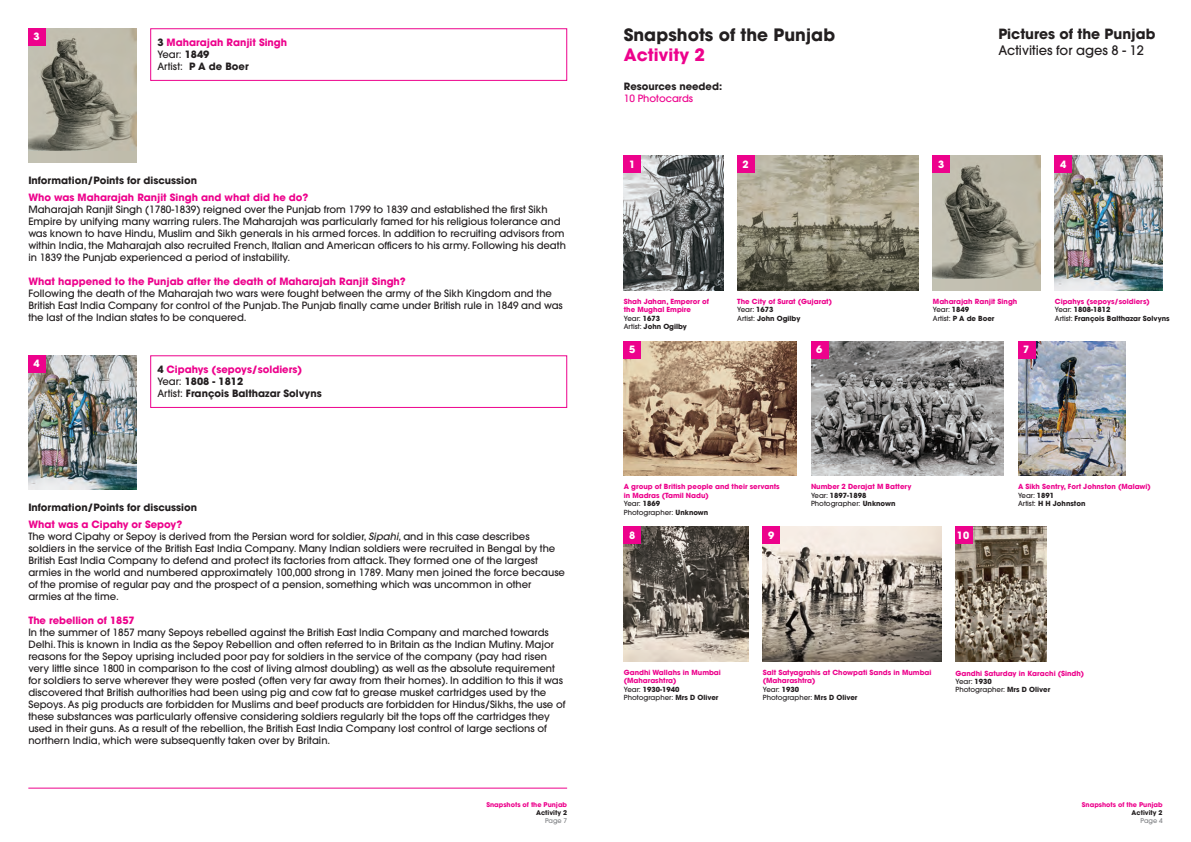
<style>
.page{position:relative;width:1191px;height:842px;background:#fff}
.page>*{position:absolute;margin:0;border:0;box-sizing:border-box;transform-origin:0 0}
.t1{font:700 17px "Avant Garde";color:#231f20}
.t2{font:700 17px "Avant Garde";color:#ed028c}
.t3{font:700 14px "Avant Garde";color:#231f20}
.t4{font:500 13px "Avant Garde";color:#231f20}
.t5{font:500 10px/12px "Avant Garde";color:#231f20}
.t6{font:700 10px/12px "Avant Garde";color:#ed028c}
.t7{font:700 10px/12px "Avant Garde";color:#231f20}
.t8{font:700 10px "Avant Garde";color:#fff}
.t9{font:500 10px "Avant Garde";color:#ed028c}
.t10{font:700 7px/8.4px "Avant Garde";color:#ed028c}
.t11{font:700 7px/8.4px "Avant Garde";color:#231f20}
.t12{font:700 6.5px "Avant Garde";color:#ed028c}
.t13{font:700 6.5px "Avant Garde";color:#231f20}
.t14{font:500 6.5px "Avant Garde";color:#808285}
.s1{color:#231f20}
.s2{font-weight:500;color:#231f20}
.s3{color:#ed028c}
.s4{font-weight:500}
.s5{font-weight:700;color:#ed028c}
.s6{font-style:italic}
</style>
<div class="page">
<img style="left:624px;top:156px;width:99px;height:134px">
<img style="left:737px;top:156px;width:181px;height:134px">
<img style="left:933px;top:156px;width:107px;height:134px">
<img style="left:624px;top:341px;width:173px;height:135px">
<img style="left:1018px;top:341px;width:107px;height:135px">
<img style="left:763px;top:527px;width:178px;height:134px">
<img style="left:955px;top:527px;width:91px;height:134px">
<div style="left:624px;top:156px;width:17px;height:17px;background:#ed028c"></div>
<div style="left:737px;top:156px;width:17px;height:17px;background:#ed028c"></div>
<div style="left:933px;top:156px;width:17px;height:17px;background:#ed028c"></div>
<div style="left:624px;top:341px;width:17px;height:17px;background:#ed028c"></div>
<img style="left:1054px;top:156px;width:108px;height:134px">
<div style="left:1054px;top:156px;width:17px;height:17px;background:#ed028c"></div>
<div style="left:955px;top:527px;width:17px;height:17px;background:#ed028c"></div>
<div style="left:763px;top:527px;width:17px;height:17px;background:#ed028c"></div>
<div style="left:1018px;top:341px;width:17px;height:17px;background:#ed028c"></div>
<img style="left:624px;top:527px;width:124px;height:134px">
<div style="left:624px;top:527px;width:17px;height:17px;background:#ed028c"></div>
<img style="left:811px;top:341px;width:192px;height:135px">
<div style="left:811px;top:341px;width:17px;height:17px;background:#ed028c"></div>
<hr style="left:28px;top:788px;width:539px;height:1px;background:#ed028c">
<div style="left:150px;top:28px;width:417px;height:53px;border:1px solid #ed028c"></div>
<img style="left:28px;top:28px;width:108px;height:135px">
<div style="left:28px;top:28px;width:17px;height:17px;background:#ed028c"></div>
<div style="left:150px;top:355px;width:417px;height:53px;border:1px solid #ed028c"></div>
<img style="left:28px;top:355px;width:108px;height:135px">
<div style="left:28px;top:355px;width:17px;height:17px;background:#ed028c"></div>
<p class="t8" style="left:34px;top:33px;width:8px">3</p>
<p class="t6" style="left:157px;top:37px;width:131px"><span class="s1">3</span> Maharajah Ranjit Singh<br><span class="s2">Year:</span> <span class="s1">1849<br></span><span class="s2">Artist:</span> <span class="s1">P A de Boer</span></p>
<p class="t7" style="left:28px;top:176px;width:170px">Information/Points for discussion</p>
<p class="t6" style="left:28px;top:193px;width:282px">Who was Maharajah Ranjit Singh and what did he do?</p>
<p class="t5" style="left:28px;top:205px;width:539px">Maharajah Ranjit Singh (1780-1839) reigned over the Punjab from 1799 to 1839 and established the first Sikh Empire by unifying many warring rulers. The Maharajah was particularly famed for his religious tolerance and was known to have Hindu, Muslim and Sikh generals in his armed forces. In addition to recruiting advisors from within India, the Maharajah also recruited French, Italian and American officers to his army. Following his death in 1839 the Punjab experienced a period of instability.</p>
<p class="t6" style="left:28px;top:277px;width:379px">What happened to the Punjab after the death of Maharajah Ranjit Singh?</p>
<p class="t5" style="left:28px;top:289px;width:536px">Following the death of the Maharajah two wars were fought between the army of the Sikh Kingdom and the<br>British East India Company for control of the Punjab. The Punjab finally came under British rule in 1849 and was the last of the Indian states to be conquered.</p>
<p class="t8" style="left:34px;top:360px;width:8px">4</p>
<p class="t7" style="left:157px;top:364px;width:166px">4 <span class="s3">Cipahys (sepoys/soldiers)<br></span><span class="s4">Year:</span> 1808 - 1812<br><span class="s4">Artist:</span> François Balthazar Solvyns</p>
<p class="t7" style="left:28px;top:503px;width:170px">Information/Points for discussion</p>
<p class="t5" style="left:28px;top:520px;width:538px"><span class="s5">What was a Cipahy or Sepoy?<br></span>The word Cipahy or Sepoy is derived from the Persian word for soldier, <span class="s6">Sipahi</span>, and in this case describes soldiers in the service of the British East India Company. Many Indian soldiers were recruited in Bengal by the British East India Company to defend and protect its factories from attack. They formed one of the largest armies in the world and numbered approximately 100,000 strong in 1789. Many men joined the force because of the promise of regular pay and the prospect of a pension, something which was uncommon in other armies at the time.</p>
<p class="t6" style="left:28px;top:616px;width:108px">The rebellion of 1857</p>
<p class="t5" style="left:28px;top:628px;width:539px">In the summer of 1857 many Sepoys rebelled against the British East India Company and marched towards Delhi. This is known in India as the Sepoy Rebellion and often referred to in Britain as the Indian Mutiny. Major reasons for the Sepoy uprising included poor pay for soldiers in the service of the company (pay had risen very little since 1800 in comparison to the cost of living almost doubling) as well as the absolute requirement for soldiers to serve wherever they were posted (often very far away from their homes). In addition to this it was discovered that British authorities had been using pig and cow fat to grease musket cartridges used by the Sepoys. As pig products are forbidden for Muslims and beef products are forbidden for Hindus/Sikhs, the use of these substances was particularly offensive considering soldiers regularly bit the tops off the cartridges they used in their guns. As a result of the rebellion, the British East India Company lost control of large sections of northern India, which were subsequently taken over by Britain.</p>
<p class="t12" style="left:486px;top:802px;width:82px">Snapshots of the Punjab</p>
<p class="t13" style="left:536px;top:810px;width:33px">Activity 2</p>
<p class="t14" style="left:545px;top:818px;width:24px">Page 7</p>
<h1 class="t1" style="left:624px;top:28px;width:213px">Snapshots of the Punjab</h1>
<h1 class="t2" style="left:624px;top:49px;width:83px">Activity 2</h1>
<p class="t7" style="left:624px;top:81px;width:100px">Resources needed:</p>
<p class="t9" style="left:624px;top:94px;width:71px">10 Photocards</p>
<p class="t8" style="left:629px;top:160px;width:8px">1</p>
<p class="t8" style="left:742px;top:160px;width:8px">2</p>
<p class="t8" style="left:938px;top:160px;width:8px">3</p>
<h2 class="t3" style="left:998px;top:28px;width:158px">Pictures of the Punjab</h2>
<h3 class="t4" style="left:998px;top:45px;width:147px">Activities for ages 8 - 12</h3>
<p class="t8" style="left:1060px;top:160px;width:8px">4</p>
<p class="t10" style="left:624px;top:298px;width:87px">Shah Jahan, Emperor of the Mughal Empire<br><span class="s2">Year:</span> <span class="s1">1673<br></span><span class="s2">Artist:</span> <span class="s1">John Ogilby</span></p>
<p class="t10" style="left:737px;top:298px;width:96px">The City of Surat (Gujarat)<br><span class="s2">Year:</span> <span class="s1">1673<br></span><span class="s2">Artist:</span> <span class="s1">John Ogilby</span></p>
<p class="t10" style="left:933px;top:298px;width:86px">Maharajah Ranjit Singh<br><span class="s2">Year:</span> <span class="s1">1849<br></span><span class="s2">Artist:</span> <span class="s1">P A de Boer</span></p>
<p class="t8" style="left:629px;top:346px;width:8px">5</p>
<p class="t8" style="left:816px;top:346px;width:8px">6</p>
<p class="t8" style="left:1023px;top:346px;width:8px">7</p>
<p class="t11" style="left:1054px;top:298px;width:116px"><span class="s3">Cipahys (sepoys/soldiers)<br></span><span class="s4">Year:</span> 1808-1812<br><span class="s4">Artist:</span> François Balthazar Solvyns</p>
<p class="t10" style="left:624px;top:483px;width:157px">A group of British people and their servants in Madras (Tamil Nadu)<br><span class="s2">Year:</span> <span class="s1">1869<br></span><span class="s2">Photographer:</span> <span class="s1">Unknown</span></p>
<p class="t10" style="left:811px;top:483px;width:102px">Number 2 Derajat M Battery<br><span class="s2">Year:</span> <span class="s1">1897-1898<br></span><span class="s2">Photographer:</span> <span class="s1">Unknown</span></p>
<p class="t8" style="left:629px;top:531px;width:8px">8</p>
<p class="t8" style="left:768px;top:531px;width:8px">9</p>
<p class="t8" style="left:957px;top:531px;width:14px">10</p>
<p class="t10" style="left:1018px;top:483px;width:134px">A Sikh Sentry, Fort Johnston (Malawi)<br><span class="s2">Year:</span> <span class="s1">1891<br></span><span class="s2">Artist:</span> <span class="s1">H H Johnston</span></p>
<p class="t10" style="left:624px;top:669px;width:98px">Gandhi Wallahs in Mumbai (Maharashtra)<br><span class="s2">Year:</span> <span class="s1">1930-1940<br></span><span class="s2">Photographer:</span> <span class="s1">Mrs D Oliver</span></p>
<p class="t10" style="left:763px;top:669px;width:170px">Salt Satyagrahis at Chowpati Sands in Mumbai (Maharashtra)<br><span class="s2">Year:</span> <span class="s1">1930<br></span><span class="s2">Photographer:</span> <span class="s1">Mrs D Oliver</span></p>
<p class="t10" style="left:955px;top:670px;width:130px">Gandhi Saturday in Karachi (Sindh)<br><span class="s2">Year:</span> <span class="s1">1930<br></span><span class="s2">Photographer:</span> <span class="s1">Mrs D Oliver</span></p>
<p class="t12" style="left:1081px;top:802px;width:82px">Snapshots of the Punjab</p>
<p class="t13" style="left:1131px;top:810px;width:33px">Activity 2</p>
<p class="t14" style="left:1140px;top:818px;width:24px">Page 4</p>
</div>
